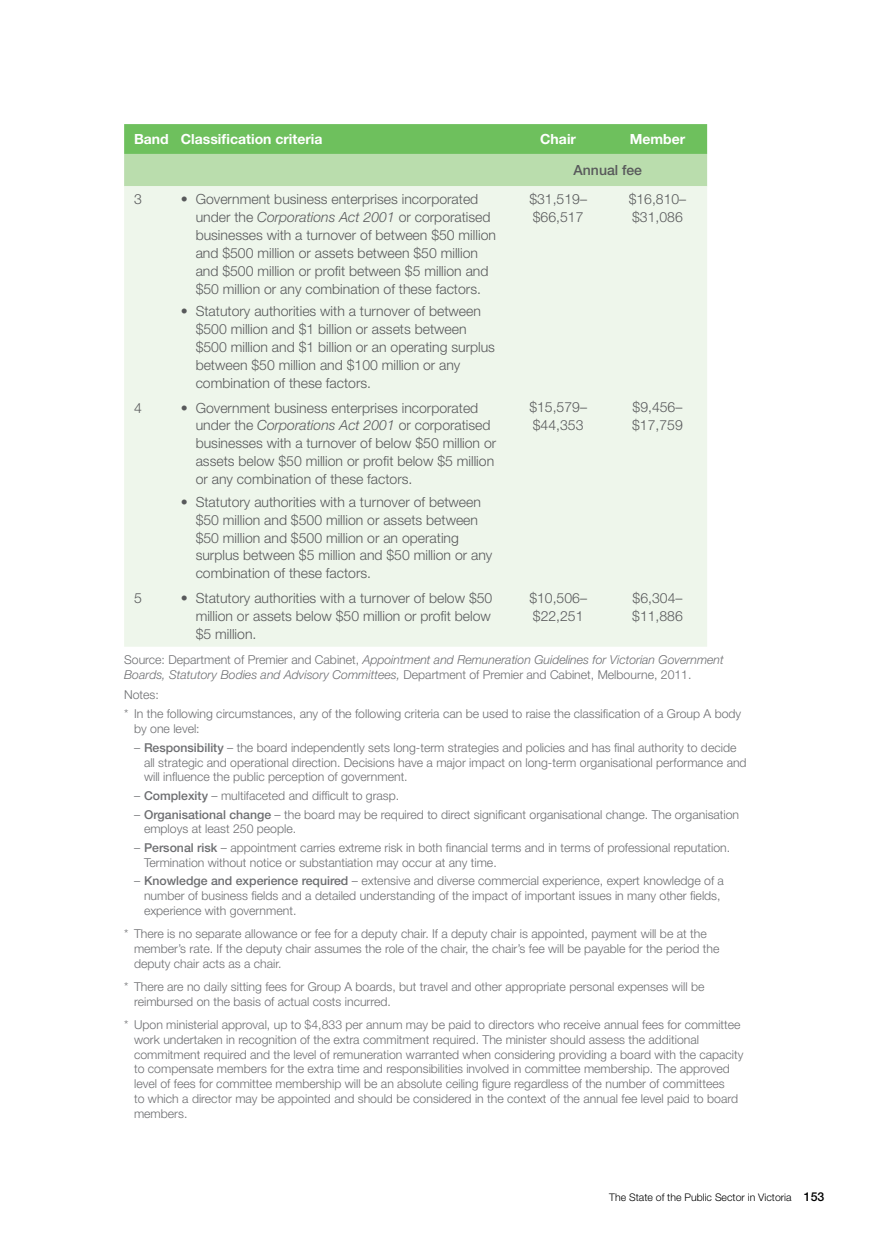
<style>
.page{position:relative;width:874px;height:1241px;background:#fff}
.page>*{position:absolute;margin:0;border:0;box-sizing:border-box;transform-origin:0 0}
.t1{font:300 14px/17.8px "Helvetica Neue LT Std";color:#58595b}
.t2{font:700 14px "Helvetica Neue LT Std";color:#fff}
.t3{font:500 14px "Helvetica Neue LT Std";color:#58595b}
.t4{font:300 12.25px/14.7px "Helvetica Neue LT Std";color:#6d6e71}
.t5{font:italic 300 12.25px/14.7px "Helvetica Neue LT Std";color:#6d6e71}
.t6{font:300 10.5px "Helvetica Neue LT Std";color:#000}
.s1{font-style:italic}
.s2{font-style:normal}
.s3{font-weight:500}
.s4{font-weight:500;font-size:12.25px}
</style>
<div class="page">
<svg style="left:124px;top:124px;width:582px;height:62px;background:#95cf86"></svg>
<div style="left:124px;top:186px;width:582px;height:460px;background:#eef6eb"></div>
<p class="t2" style="left:134px;top:130px;width:190px">Band Classification criteria</p>
<p class="t2" style="left:540px;top:130px;width:37px">Chair</p>
<p class="t2" style="left:629px;top:130px;width:57px">Member</p>
<p class="t3" style="left:573px;top:162px;width:70px">Annual fee</p>
<p class="t1" style="left:134px;top:189px;width:9px">3</p>
<p class="t1" style="left:195px;top:189px;width:302px;text-indent:-15px">• Government business enterprises incorporated under the <span class="s1">Corporations Act 2001</span> or corporatised businesses with a turnover of between $50 million and $500 million or assets between $50 million and $500 million or profit between $5 million and $50 million or any combination of these factors.</p>
<p class="t1" style="left:195px;top:301px;width:300px;text-indent:-15px">• Statutory authorities with a turnover of between $500 million and $1 billion or assets between $500 million and $1 billion or an operating surplus between $50 million and $100 million or any combination of these factors.</p>
<p class="t1" style="left:529px;top:189px;width:59px">$31,519– $66,517</p>
<p class="t1" style="left:628px;top:189px;width:59px">$16,810– $31,086</p>
<p class="t1" style="left:134px;top:398px;width:9px">4</p>
<p class="t1" style="left:195px;top:398px;width:302px;text-indent:-15px">• Government business enterprises incorporated under the <span class="s1">Corporations Act 2001</span> or corporatised businesses with a turnover of below $50 million or assets below $50 million or profit below $5 million or any combination of these factors.</p>
<p class="t1" style="left:195px;top:492px;width:298px;text-indent:-15px">• Statutory authorities with a turnover of between $50 million and $500 million or assets between $50 million and $500 million or an operating surplus between $5 million and $50 million or any combination of these factors.</p>
<p class="t1" style="left:529px;top:398px;width:59px">$15,579– $44,353</p>
<p class="t1" style="left:632px;top:398px;width:52px">$9,456– $17,759</p>
<p class="t1" style="left:134px;top:589px;width:9px">5</p>
<p class="t1" style="left:195px;top:589px;width:298px;text-align:justify;text-indent:-15px">• Statutory authorities with a turnover of below $50 million or assets below $50 million or profit below $5 million.</p>
<p class="t1" style="left:529px;top:589px;width:59px">$10,506– $22,251</p>
<p class="t1" style="left:632px;top:589px;width:52px">$6,304– $11,886</p>
<p class="t5" style="left:124px;top:652px;width:601px"><span class="s2">Source: Department of Premier and Cabinet,</span> Appointment and Remuneration Guidelines for Victorian Government<br>Boards, Statutory Bodies and Advisory Committees, <span class="s2">Department of Premier and Cabinet, Melbourne, 2011.</span></p>
<p class="t4" style="left:124px;top:684px;width:618px;line-height:19.6px">Notes:<br>* In the following circumstances, any of the following criteria can be used to raise the classification of a Group A body</p>
<p class="t4" style="left:134px;top:721px;width:67px">by one level:</p>
<p class="t4" style="left:144px;top:739px;width:604px;text-indent:-10px">– <span class="s3">Responsibility</span> – the board independently sets long-term strategies and policies and has final authority to decide all strategic and operational direction. Decisions have a major impact on long-term organisational performance and will influence the public perception of government.</p>
<p class="t4" style="left:134px;top:787px;width:266px">– <span class="s3">Complexity</span> – multifaceted and difficult to grasp.</p>
<p class="t4" style="left:144px;top:806px;width:596px;text-indent:-10px">– <span class="s3">Organisational change</span> – the board may be required to direct significant organisational change. The organisation employs at least 250 people.</p>
<p class="t4" style="left:144px;top:839px;width:587px;text-indent:-10px">– <span class="s3">Personal risk</span> – appointment carries extreme risk in both financial terms and in terms of professional reputation.<br>Termination without notice or substantiation may occur at any time.</p>
<p class="t4" style="left:144px;top:873px;width:581px;text-indent:-10px">– <span class="s3">Knowledge and experience required</span> – extensive and diverse commercial experience, expert knowledge of a number of business fields and a detailed understanding of the impact of important issues in many other fields, experience with government.</p>
<p class="t4" style="left:134px;top:926px;width:586px;text-indent:-10px">* There is no separate allowance or fee for a deputy chair. If a deputy chair is appointed, payment will be at the member’s rate. If the deputy chair assumes the role of the chair, the chair’s fee will be payable for the period the deputy chair acts as a chair.</p>
<p class="t4" style="left:134px;top:979px;width:571px;text-indent:-10px">* There are no daily sitting fees for Group A boards, but travel and other appropriate personal expenses will be reimbursed on the basis of actual costs incurred.</p>
<p class="t4" style="left:134px;top:1017px;width:610px;text-indent:-10px">* Upon ministerial approval, up to $4,833 per annum may be paid to directors who receive annual fees for committee work undertaken in recognition of the extra commitment required. The minister should assess the additional commitment required and the level of remuneration warranted when considering providing a board with the capacity to compensate members for the extra time and responsibilities involved in committee membership. The approved level of fees for committee membership will be an absolute ceiling figure regardless of the number of committees<br>to which a director may be appointed and should be considered in the context of the annual fee level paid to board members.</p>
<p class="t6" style="left:609px;top:1190px;width:216px">The State of the Public Sector in Victoria <span class="s4">153</span></p>
</div>
